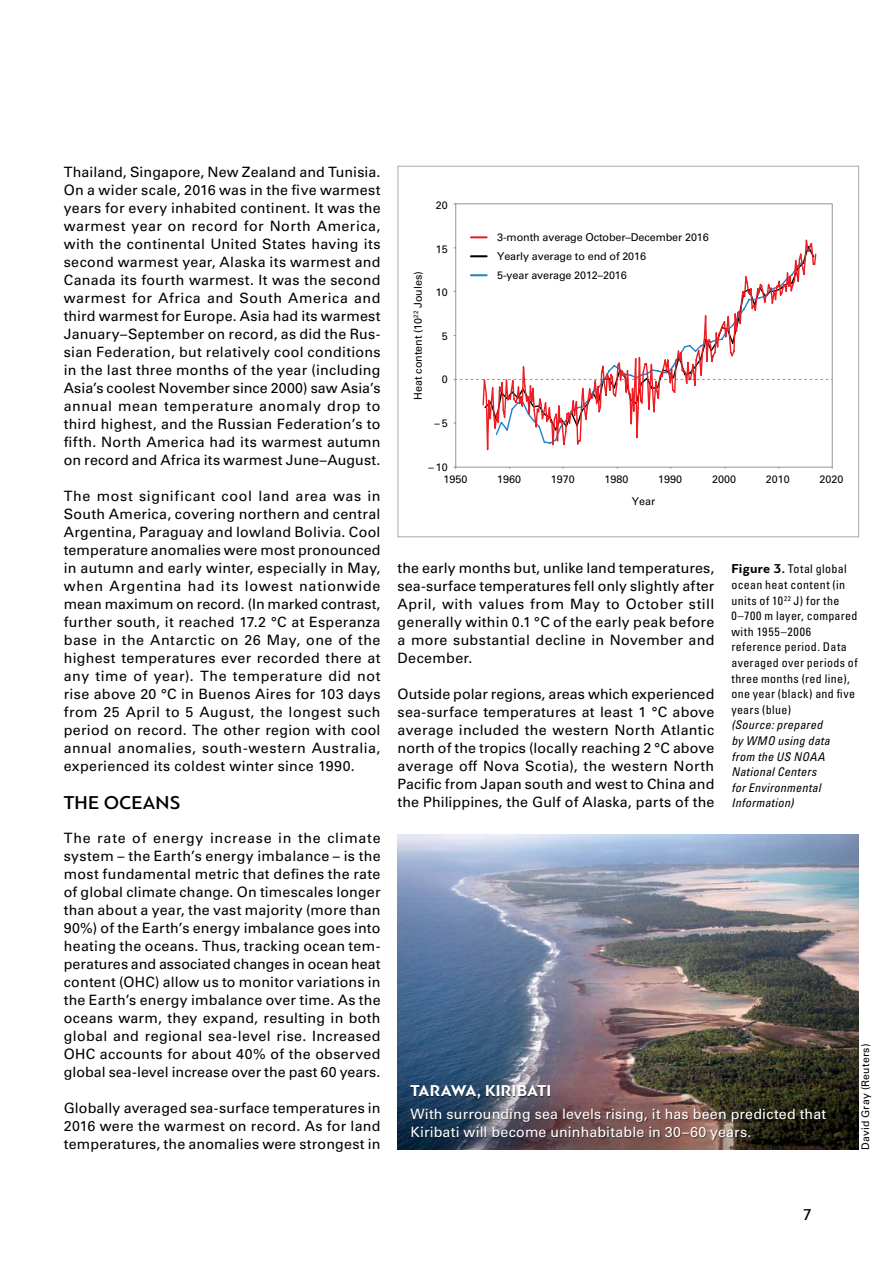
<style>
.page{position:relative;width:893px;height:1263px;background:#fff}
.page>*{position:absolute;margin:0;border:0;box-sizing:border-box;transform-origin:0 0}
.t1{font:500 19.5px "PF Bague Sans Pro";letter-spacing:.01em;color:#000}
.t2{font:700 16.5px "PF Bague Sans Pro";letter-spacing:.005em;color:#fff}
.t3{font:500 16.5px "PF Bague Sans Pro";color:#000}
.t4{font:14.25px/18px "Univers LTCYR 55 Roman";letter-spacing:.015em;color:#000;text-align:justify}
.t5{font:14.25px/18px "Univers LTCYR 55 Roman";letter-spacing:.01em;color:#fff}
.t6{font:condensed 12px/15.6px "Univers LTCYR 57";letter-spacing:.025em;color:#000}
.t7{font:12px/15.6px "Univers LTCYR 57 Condensed Obl";letter-spacing:.025em;color:#000}
.t8{font:10.8px/18.9px "Univers LTCYR 55 Roman";letter-spacing:-.01em;color:#000}
.t9{font:10.5px "Univers LTCYR 55 Roman";letter-spacing:.02em;color:#000}
.s1{font-family:"PF Bague Sans Pro";font-weight:700;font-stretch:normal;font-size:13.5px}
</style>
<div class="page">
<svg style="left:453px;top:203px;width:380px;height:265px"></svg>
<svg style="left:456px;top:379px;width:376px;height:1px"></svg>
<svg style="left:482px;top:239px;width:335px;height:212px"></svg>
<svg style="left:471px;top:236px;width:16px;height:2px"></svg>
<svg style="left:471px;top:255px;width:16px;height:2px"></svg>
<svg style="left:471px;top:274px;width:16px;height:2px"></svg>
<img style="left:398px;top:834px;width:461px;height:315px">
<div style="left:411px;top:1086px;width:416px;height:54px;background:#000;opacity:.5"></div>
<p class="t4" style="left:64px;top:162px;width:318px">Thailand, Singapore, New Zealand and Tunisia.<br>On a wider scale, 2016 was in the five warmest years for every inhabited continent. It was the warmest year on record for North America, with the continental United States having its second warmest year, Alaska its warmest and Canada its fourth warmest. It was the second warmest for Africa and South America and third warmest for Europe. Asia had its warmest January–September on record, as did the Rus&shy;sian Federation, but relatively cool conditions in the last three months of the year (including Asia’s coolest November since 2000) saw Asia’s annual mean temperature anomaly drop to third highest, and the Russian Federation’s to fifth. North America had its warmest autumn on record and Africa its warmest June–August.</p>
<p class="t4" style="left:64px;top:486px;width:318px">The most significant cool land area was in South America, covering northern and central Argentina, Paraguay and lowland Bolivia. Cool temperature anomalies were most pronounced in autumn and early winter, especially in May, when Argentina had its lowest nationwide mean maximum on record. (In marked contrast, further south, it reached 17.2 °C at Esperanza base in the Antarctic on 26 May, one of the highest temperatures ever recorded there at any time of year). The temperature did not rise above 20 °C in Buenos Aires for 103 days from 25 April to 5 August, the longest such period on record. The other region with cool annual anomalies, south-western Australia, experienced its coldest winter since 1990.</p>
<h1 class="t1" style="left:64px;top:791px;width:118px">THE OCEANS</h1>
<p class="t4" style="left:64px;top:828px;width:318px">The rate of energy increase in the climate system – the Earth’s energy imbalance – is the most fundamental metric that defines the rate of global climate change. On timescales longer than about a year, the vast majority (more than 90%) of the Earth’s energy imbalance goes into heating the oceans. Thus, tracking ocean tem&shy;peratures and associated changes in ocean heat content (OHC) allow us to monitor variations in the Earth’s energy imbalance over time. As the oceans warm, they expand, resulting in both global and regional sea-level rise. Increased OHC accounts for about 40% of the observed global sea-level increase over the past 60 years.</p>
<p class="t4" style="left:64px;top:1098px;width:318px">Globally averaged sea-surface temperatures in 2016 were the warmest on record. As for land temperatures, the anomalies were strongest in</p>
<p class="t8" style="left:436px;top:195px;width:14px">20</p>
<p class="t8" style="left:408px;top:399px;width:130px;rotate:-90deg">Heat content (10<sup>22</sup> Joules)</p>
<p class="t8" style="left:436px;top:239px;width:14px">15</p>
<p class="t8" style="left:436px;top:282px;width:14px">10</p>
<p class="t8" style="left:442px;top:326px;width:8px">5</p>
<p class="t8" style="left:442px;top:370px;width:8px">0</p>
<p class="t8" style="left:435px;top:413px;width:15px">– 5</p>
<p class="t8" style="left:429px;top:457px;width:21px">– 10</p>
<p class="t8" style="left:497px;top:227px;width:213px">3-month average October–December 2016<br>Yearly average to end of 2016<br>5-year average 2012–2016</p>
<p class="t8" style="left:443px;top:469px;width:26px">1950</p>
<p class="t8" style="left:497px;top:469px;width:26px">1960</p>
<p class="t8" style="left:551px;top:469px;width:26px">1970</p>
<p class="t8" style="left:605px;top:469px;width:26px">1980</p>
<p class="t8" style="left:658px;top:469px;width:26px">1990</p>
<p class="t8" style="left:712px;top:469px;width:26px">2000</p>
<p class="t8" style="left:766px;top:469px;width:26px">2010</p>
<p class="t8" style="left:819px;top:469px;width:26px">2020</p>
<p class="t8" style="left:632px;top:491px;width:25px">Year</p>
<p class="t4" style="left:398px;top:558px;width:318px">the early months but, unlike land temperatures, sea-surface temperatures fell only slightly after April, with values from May to October still generally within 0.1 °C of the early peak before a more substantial decline in November and December.</p>
<p class="t4" style="left:398px;top:684px;width:318px">Outside polar regions, areas which experienced sea-surface temperatures at least 1 °C above average included the western North Atlantic north of the tropics (locally reaching 2 °C above average off Nova Scotia), the western North Pacific from Japan south and west to China and the Philippines, the Gulf of Alaska, parts of the</p>
<p class="t6" style="left:731px;top:561px;width:128px"><span class="s1">Figure 3.</span> Total global ocean heat content (in units of 10<sup>22</sup> J) for the<br>0–700 m layer, compared with 1955–2006 reference period. Data averaged over periods of three months (red line), one year (black) and five years (blue)</p>
<p class="t7" style="left:731px;top:717px;width:100px">(Source: prepared by WMO using data from the US NOAA<br>National Centers for Environmental<br>Information)</p>
<p class="t2" style="left:410px;top:1081px;width:142px">TARAWA, KIRIBATI</p>
<p class="t5" style="left:410px;top:1104px;width:417px">With surrounding sea levels rising, it has been predicted that<br>Kiribati will become uninhabitable in 30–60 years.</p>
<p class="t9" style="left:858px;top:1150px;width:108px;rotate:-90deg">David Gray (Reuters)</p>
<p class="t3" style="left:803px;top:1205px;width:11px">7</p>
</div>
